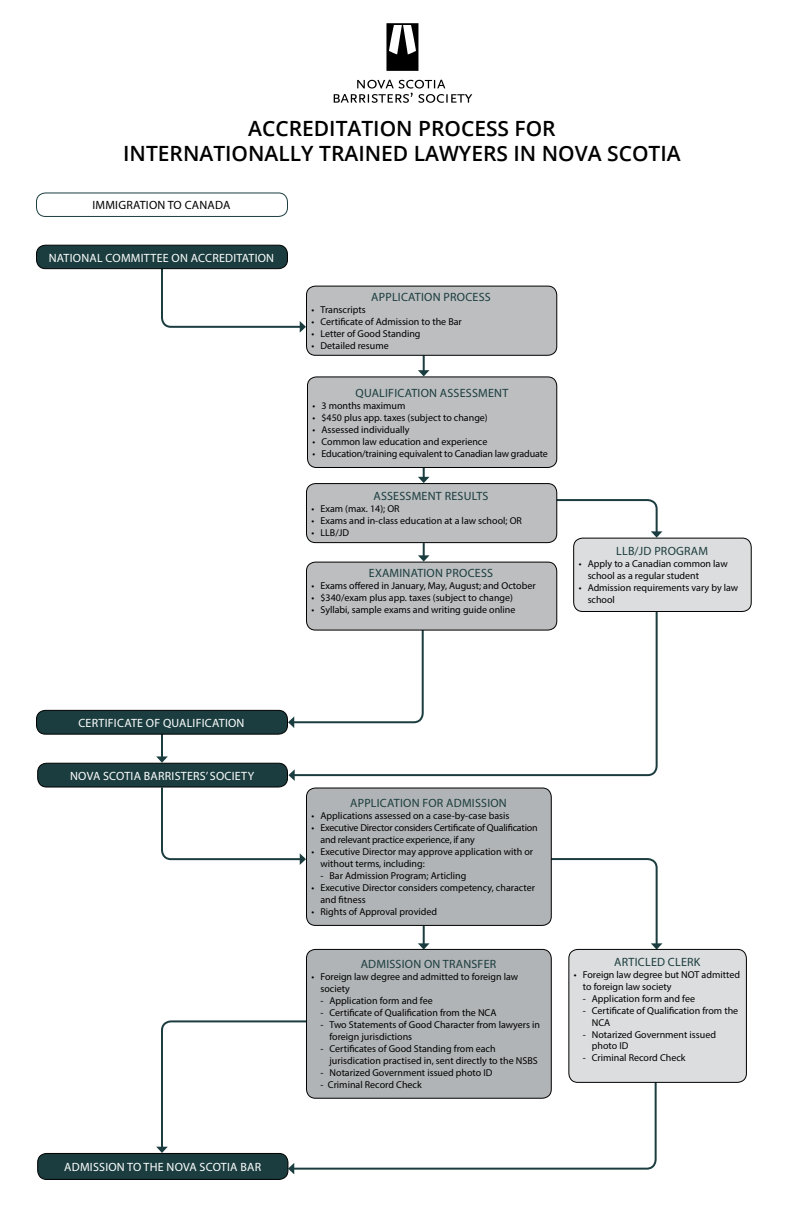
<style>
.page{position:relative;width:792px;height:1224px;background:#fff}
.page>*{position:absolute;margin:0;border:0;box-sizing:border-box;transform-origin:0 0}
.t1{font:600 21px/25.2px "Open Sans";color:#000;text-align:center}
.t2{font:12px "Myriad Pro";letter-spacing:.02em;color:#1b3d3f}
.t3{font:12px "Myriad Pro";letter-spacing:.02em;color:#fff}
.t4{font:12px "Myriad Pro";letter-spacing:.02em;color:#000}
.t5{font:10px/12px "Myriad Pro";color:#000}
.t6{font:10px/12px "Myriad Pro";letter-spacing:-.02em;color:#000}
</style>
<div class="page">
<svg style="left:160px;top:263px;width:146px;height:70px"></svg>
<div style="left:36px;top:245px;width:252px;height:24px;background:#1b3d3f;border-radius:9px"></div>
<div style="left:36px;top:245px;width:252px;height:24px;border:1px solid #000;border-radius:9px"></div>
<div style="left:36px;top:192px;width:252px;height:25px;border:1px solid #1b3d3f;border-radius:9px"></div>
<svg style="left:418px;top:356px;width:12px;height:20px"></svg>
<svg style="left:418px;top:468px;width:12px;height:15px"></svg>
<svg style="left:418px;top:543px;width:12px;height:19px"></svg>
<svg style="left:418px;top:926px;width:12px;height:23px"></svg>
<svg style="left:556px;top:498px;width:106px;height:40px"></svg>
<svg style="left:539px;top:858px;width:123px;height:92px"></svg>
<hr style="left:161px;top:734px;width:2px;height:24px;background:#1b3d3f">
<svg style="left:156px;top:756px;width:12px;height:7px"></svg>
<svg style="left:156px;top:1020px;width:150px;height:133px"></svg>
<svg style="left:290px;top:1059px;width:367px;height:112px"></svg>
<svg style="left:288px;top:1163px;width:6px;height:11px"></svg>
<svg style="left:291px;top:601px;width:367px;height:176px"></svg>
<svg style="left:161px;top:769px;width:145px;height:96px"></svg>
<div style="left:306px;top:286px;width:251px;height:69px;background:#bcbec0;border-radius:9px"></div>
<div style="left:306px;top:286px;width:251px;height:70px;border:1px solid #000;border-radius:9px"></div>
<div style="left:308px;top:377px;width:249px;height:90px;background:#bcbec0;border-radius:9px"></div>
<div style="left:307px;top:376px;width:250px;height:92px;border:1px solid #000;border-radius:9px"></div>
<div style="left:306px;top:484px;width:251px;height:59px;background:#bcbec0;border-radius:9px"></div>
<div style="left:306px;top:483px;width:251px;height:60px;border:1px solid #000;border-radius:9px"></div>
<div style="left:306px;top:562px;width:251px;height:68px;background:#bcbec0;border-radius:9px"></div>
<div style="left:306px;top:562px;width:251px;height:69px;border:1px solid #000;border-radius:9px"></div>
<div style="left:574px;top:538px;width:177px;height:73px;background:#dcddde;border-radius:9px"></div>
<div style="left:573px;top:538px;width:179px;height:74px;border:1px solid #000;border-radius:9px"></div>
<div style="left:36px;top:710px;width:252px;height:24px;background:#1b3d3f;border-radius:9px"></div>
<div style="left:36px;top:710px;width:252px;height:25px;border:1px solid #000;border-radius:9px"></div>
<div style="left:38px;top:763px;width:250px;height:24px;background:#1b3d3f;border-radius:9px"></div>
<div style="left:37px;top:763px;width:251px;height:25px;border:1px solid #000;border-radius:9px"></div>
<div style="left:38px;top:1153px;width:250px;height:26px;background:#1b3d3f;border-radius:9px"></div>
<div style="left:37px;top:1153px;width:251px;height:27px;border:1px solid #000;border-radius:9px"></div>
<div style="left:306px;top:788px;width:245px;height:137px;background:#b1b4b6;border-radius:9px"></div>
<div style="left:306px;top:788px;width:246px;height:138px;border:1px solid #000;border-radius:9px"></div>
<div style="left:306px;top:949px;width:245px;height:149px;background:#b1b4b6;border-radius:9px"></div>
<div style="left:306px;top:949px;width:246px;height:150px;border:1px solid #000;border-radius:9px"></div>
<div style="left:569px;top:949px;width:177px;height:133px;background:#dcddde;border-radius:9px"></div>
<div style="left:568px;top:949px;width:179px;height:134px;border:1px solid #000;border-radius:9px"></div>
<img style="left:333px;top:23px;width:140px;height:80px">
<h1 class="t1" style="left:123px;top:115px;width:559px">ACCREDITATION PROCESS FOR<br>INTERNATIONALLY TRAINED LAWYERS IN NOVA SCOTIA</h1>
<p class="t4" style="left:92px;top:198px;width:140px">IMMIGRATION TO CANADA</p>
<p class="t3" style="left:49px;top:250px;width:227px">NATIONAL COMMITTEE ON ACCREDITATION</p>
<p class="t2" style="left:371px;top:290px;width:121px">APPLICATION PROCESS</p>
<p class="t5" style="left:312px;top:304px;width:56px">• Transcripts</p>
<p class="t5" style="left:312px;top:316px;width:152px">• Certificate of Admission to the Bar</p>
<p class="t5" style="left:312px;top:328px;width:111px">• Letter of Good Standing</p>
<p class="t5" style="left:312px;top:340px;width:79px">• Detailed resume</p>
<p class="t2" style="left:356px;top:385px;width:154px">QUALIFICATION ASSESSMENT</p>
<p class="t5" style="left:312px;top:399px;width:94px">• 3 months maximum</p>
<p class="t5" style="left:312px;top:411px;width:177px">• $450 plus app. taxes (subject to change)</p>
<p class="t5" style="left:312px;top:423px;width:99px">• Assessed individually</p>
<p class="t5" style="left:312px;top:435px;width:176px">• Common law education and experience</p>
<p class="t5" style="left:312px;top:447px;width:237px">• Education/training equivalent to Canadian law graduate</p>
<p class="t2" style="left:373px;top:488px;width:117px">ASSESSMENT RESULTS</p>
<p class="t5" style="left:312px;top:502px;width:90px">• Exam (max. 14); OR</p>
<p class="t5" style="left:312px;top:514px;width:212px">• Exams and in-class education at a law school; OR</p>
<p class="t5" style="left:312px;top:526px;width:39px">• LLB/JD</p>
<p class="t2" style="left:369px;top:565px;width:126px">EXAMINATION PROCESS</p>
<p class="t5" style="left:312px;top:579px;width:226px">• Exams offered in January, May, August; and October</p>
<p class="t5" style="left:312px;top:591px;width:203px">• $340/exam plus app. taxes (subject to change)</p>
<p class="t5" style="left:312px;top:603px;width:206px">• Syllabi, sample exams and writing guide online</p>
<p class="t2" style="left:616px;top:544px;width:93px">LLB/JD PROGRAM</p>
<p class="t5" style="left:588px;top:558px;width:142px;text-indent:-9px">• Apply to a Canadian common law school as a regular student</p>
<p class="t5" style="left:588px;top:582px;width:152px;text-indent:-9px">• Admission requirements vary by law school</p>
<p class="t3" style="left:78px;top:716px;width:168px">CERTIFICATE OF QUALIFICATION</p>
<p class="t3" style="left:70px;top:768px;width:186px">NOVA SCOTIA BARRISTERS’ SOCIETY</p>
<p class="t3" style="left:64px;top:1160px;width:198px">ADMISSION TO THE NOVA SCOTIA BAR</p>
<p class="t2" style="left:350px;top:796px;width:158px">APPLICATION FOR ADMISSION</p>
<p class="t5" style="left:312px;top:810px;width:200px">• Applications assessed on a case-by-case basis</p>
<p class="t6" style="left:320px;top:822px;width:219px;text-indent:-9px">• Executive Director considers Certificate of Qualification and relevant practice experience, if any</p>
<p class="t5" style="left:320px;top:846px;width:214px;text-indent:-9px">• Executive Director may approve application with or without terms, including:</p>
<p class="t5" style="left:320px;top:870px;width:147px">- Bar Admission Program; Articling</p>
<p class="t5" style="left:320px;top:882px;width:216px;text-indent:-9px">• Executive Director considers competency, character and fitness</p>
<p class="t5" style="left:312px;top:906px;width:127px">• Rights of Approval provided</p>
<p class="t2" style="left:361px;top:957px;width:137px">ADMISSION ON TRANSFER</p>
<p class="t5" style="left:320px;top:971px;width:199px;text-indent:-9px">• Foreign law degree and admitted to foreign law society</p>
<p class="t5" style="left:320px;top:995px;width:114px">- Application form and fee</p>
<p class="t5" style="left:320px;top:1007px;width:178px">- Certificate of Qualification from the NCA</p>
<p class="t5" style="left:330px;top:1019px;width:212px;text-indent:-9px">- Two Statements of Good Character from lawyers in foreign jurisdictions</p>
<p class="t5" style="left:330px;top:1043px;width:210px;text-indent:-9px">- Certificates of Good Standing from each jurisdication practised in, sent directly to the NSBS</p>
<p class="t5" style="left:321px;top:1067px;width:174px">- Notarized Government issued photo ID</p>
<p class="t5" style="left:321px;top:1078px;width:103px">- Criminal Record Check</p>
<p class="t2" style="left:614px;top:955px;width:88px">ARTICLED CLERK</p>
<p class="t5" style="left:583px;top:969px;width:159px;text-indent:-9px">• Foreign law degree but NOT admitted to foreign law society</p>
<p class="t5" style="left:583px;top:993px;width:114px">- Application form and fee</p>
<p class="t5" style="left:592px;top:1005px;width:148px;text-indent:-9px">- Certificate of Qualification from the<br>NCA</p>
<p class="t5" style="left:592px;top:1030px;width:126px;line-height:10.3px;text-indent:-9px">- Notarized Government issued photo ID</p>
<p class="t5" style="left:583px;top:1051px;width:104px">- Criminal Record Check</p>
</div>
